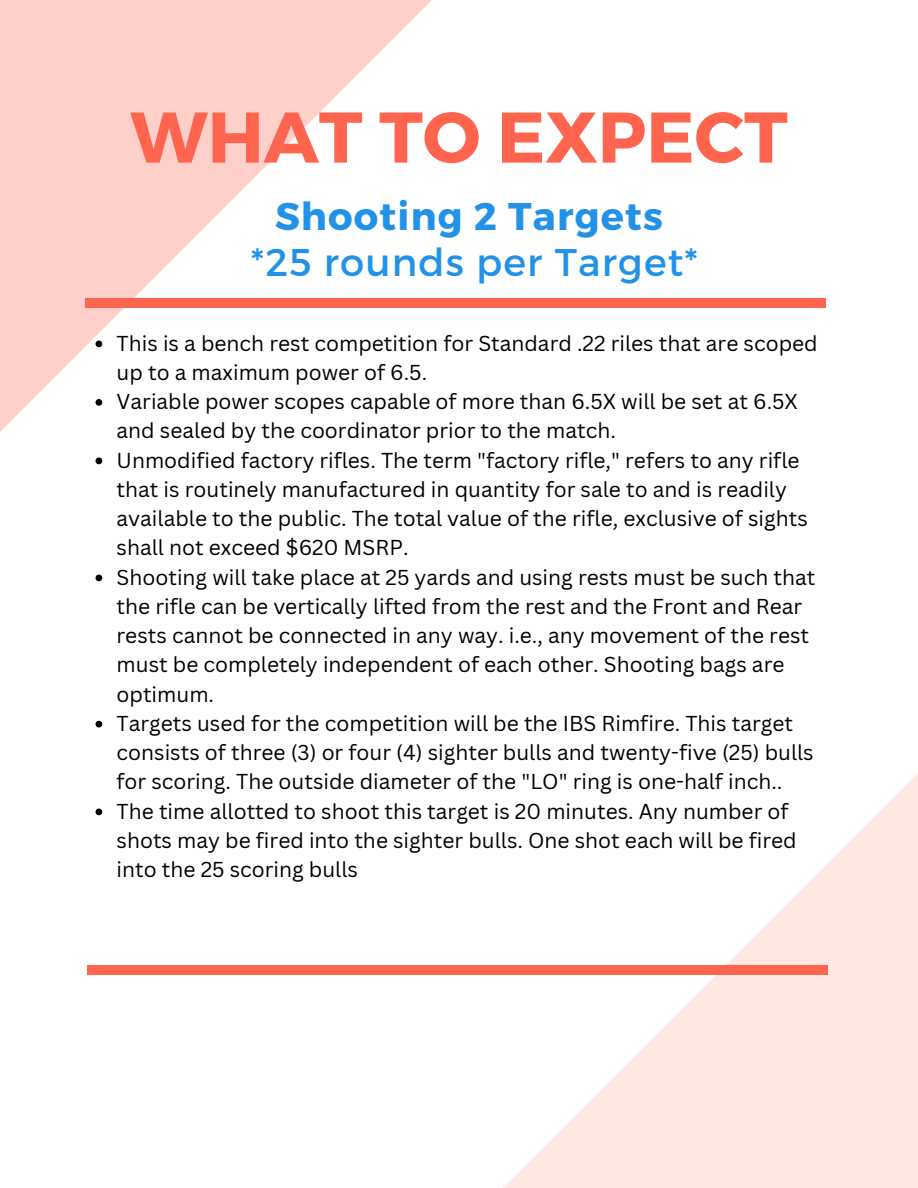
<style>
.page{position:relative;width:918px;height:1188px;background:#fff}
.page>*{position:absolute;margin:0;border:0;box-sizing:border-box;transform-origin:0 0}
.t1{font:700 71.55px "Montserrat";color:#ff644e}
.t2{font:38.55px/46.2px "Montserrat";letter-spacing:.03em;color:#2292e8;text-align:center}
.t3{font:21px/29.2px "Canva Sans";color:#000}
.s1{font-weight:700}
</style>
<div class="page">
<svg style="left:0;top:0;width:469px;height:463px"></svg>
<svg style="left:443px;top:773px;width:475px;height:415px"></svg>
<div style="left:86px;top:299px;width:740px;height:9px;background:#ff644e"></div>
<div style="left:87px;top:965px;width:740px;height:9px;background:#ff644e"></div>
<svg style="left:96px;top:341px;width:6px;height:6px"></svg>
<svg style="left:96px;top:399px;width:6px;height:7px"></svg>
<svg style="left:96px;top:458px;width:6px;height:6px"></svg>
<svg style="left:96px;top:575px;width:6px;height:6px"></svg>
<svg style="left:96px;top:721px;width:6px;height:7px"></svg>
<svg style="left:96px;top:809px;width:6px;height:6px"></svg>
<p class="t1" style="left:130px;top:91px;width:659px">WHAT TO EXPECT</p>
<h1 class="t2" style="left:251px;top:191px;width:449px"><span class="s1">Shooting 2 Targets </span>*25 rounds per Target*</h1>
<h2 class="t3" style="left:117px;top:328px;width:703px">This is a bench rest competition for Standard .22 riles that are scoped up to a maximum power of 6.5.</h2>
<p class="t3" style="left:117px;top:386px;width:683px">Variable power scopes capable of more than 6.5X will be set at 6.5X and sealed by the coordinator prior to the match.</p>
<p class="t3" style="left:117px;top:445px;width:693px">Unmodified factory rifles. The term "factory rifle," refers to any rifle that is routinely manufactured in quantity for sale to and is readily available to the public. The total value of the rifle, exclusive of sights shall not exceed $620 MSRP.</p>
<p class="t3" style="left:117px;top:562px;width:700px">Shooting will take place at 25 yards and using rests must be such that the rifle can be vertically lifted from the rest and the Front and Rear rests cannot be connected in any way. i.e., any movement of the rest must be completely independent of each other. Shooting bags are optimum.</p>
<p class="t3" style="left:117px;top:708px;width:699px">Targets used for the competition will be the IBS Rimfire. This target consists of three (3) or four (4) sighter bulls and twenty-five (25) bulls for scoring. The outside diameter of the "LO" ring is one-half inch..</p>
<p class="t3" style="left:117px;top:796px;width:682px">The time allotted to shoot this target is 20 minutes. Any number of shots may be fired into the sighter bulls. One shot each will be fired into the 25 scoring bulls</p>
</div>
